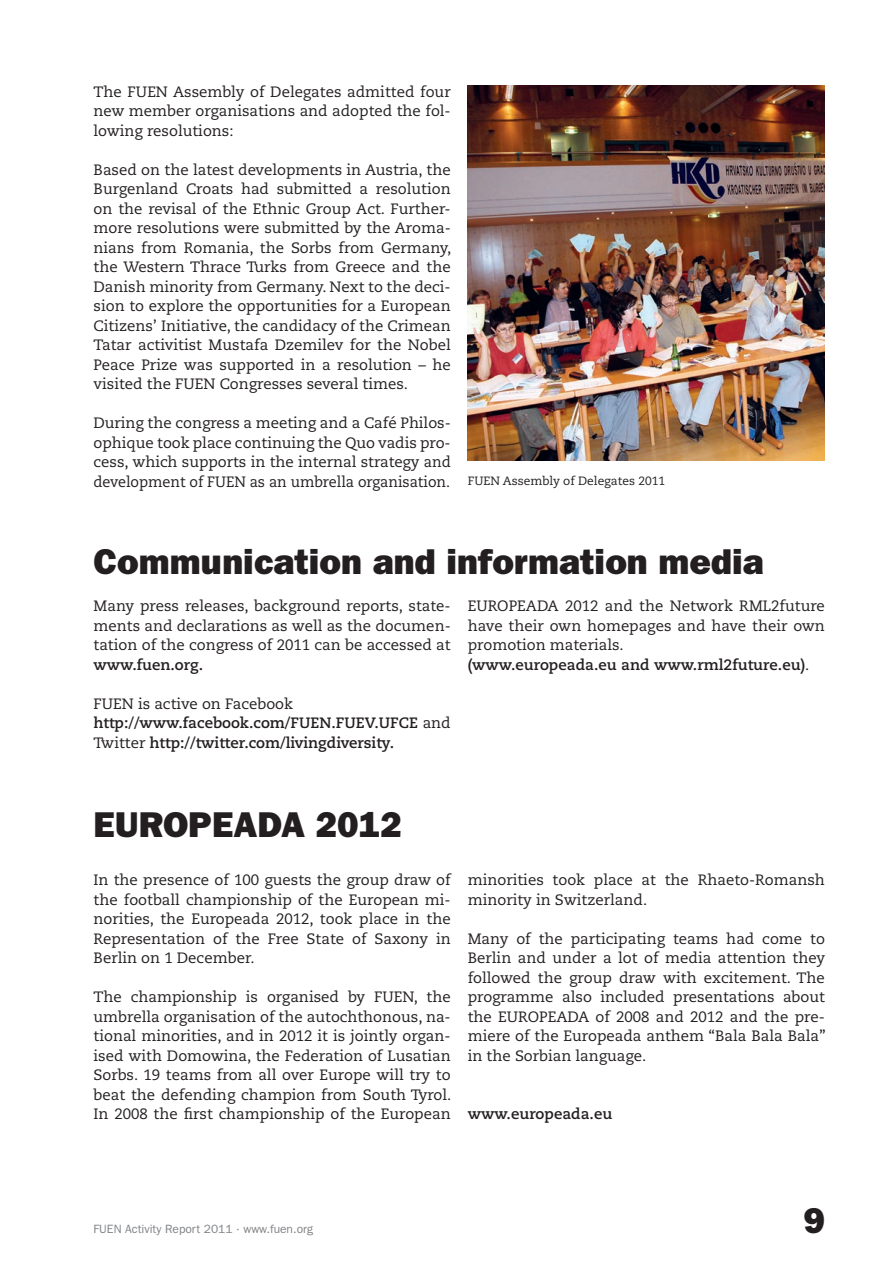
<style>
.page{position:relative;width:893px;height:1263px;background:#fff}
.page>*{position:absolute;margin:0;border:0;box-sizing:border-box;transform-origin:0 0}
.t1{font:36px "ITC Franklin Gothic Std Hvy";color:#231f20}
.t2{font:15px/19.5px "Caecilia LT Std";color:#231f20;text-align:justify}
.t3{font:700 15px/19.5px "Caecilia LT Std";color:#231f20}
.t4{font:12px "ITC Franklin Gothic Std";color:#808285}
.t5{font:12px "Caecilia LT Std";color:#231f20}
.s1{font-weight:400}
.s2{font-weight:700}
</style>
<div class="page">
<img style="left:468px;top:85px;width:357px;height:375px">
<p class="t2" style="left:94px;top:82px;width:359px">The FUEN Assembly of Delegates admitted four new member organisations and adopted the fol&shy;lowing resolutions:</p>
<p class="t2" style="left:94px;top:160px;width:359px">Based on the latest developments in Austria, the Burgenland Croats had submitted a resolution on the revisal of the Ethnic Group Act. Further&shy;more resolutions were submitted by the Aroma&shy;nians from Romania, the Sorbs from Germany, the Western Thrace Turks from Greece and the Danish minority from Germany. Next to the deci&shy;sion to explore the opportunities for a European Citizens’ Initiative, the candidacy of the Crimean Tatar activitist Mustafa Dzemilev for the Nobel Peace Prize was supported in a resolution – he visited the FUEN Congresses several times.</p>
<p class="t2" style="left:94px;top:413px;width:359px">During the congress a meeting and a Café Philos&shy;ophique took place continuing the Quo vadis pro&shy;cess, which supports in the internal strategy and development of FUEN as an umbrella organisation.</p>
<p class="t5" style="left:468px;top:474px;width:199px">FUEN Assembly of Delegates 2011</p>
<h1 class="t1" style="left:94px;top:541px;width:672px">Communication and information media</h1>
<p class="t2" style="left:94px;top:597px;width:359px">Many press releases, background reports, state&shy;ments and declarations as well as the documen&shy;tation of the congress of 2011 can be accessed at</p>
<p class="t3" style="left:94px;top:655px;width:111px">www.fuen.org.</p>
<p class="t3" style="left:94px;top:694px;width:359px"><span class="s1">FUEN is active on Facebook </span>http://www.facebook.com/FUEN.FUEV.UFCE <span class="s1">and<br>Twitter</span> http://twitter.com/livingdiversity.</p>
<p class="t2" style="left:468px;top:597px;width:359px;text-align:left">EUROPEADA 2012 and the Network RML2future have their own homepages and have their own promotion materials.<br><span class="s2">(www.europeada.eu and www.rml2future.eu)</span>.</p>
<h1 class="t1" style="left:94px;top:803px;width:70px">EUROPE</h1>
<h1 class="t1" style="left:234px;top:803px;width:170px">ADA 2012</h1>
<p class="t2" style="left:94px;top:871px;width:359px">In the presence of 100 guests the group draw of the football championship of the European mi&shy;norities, the Europeada 2012, took place in the Representation of the Free State of Saxony in Berlin on 1 December.</p>
<p class="t2" style="left:94px;top:988px;width:359px">The championship is organised by FUEN, the umbrella organisation of the autochthonous, na&shy;tional minorities, and in 2012 it is jointly organ&shy;ised with Domowina, the Federation of Lusatian Sorbs. 19 teams from all over Europe will try to beat the defending champion from South Tyrol.<br>In 2008 the first championship of the European</p>
<p class="t2" style="left:468px;top:871px;width:359px">minorities took place at the Rhaeto-Romansh minority in Switzerland.</p>
<p class="t2" style="left:468px;top:929px;width:359px">Many of the participating teams had come to Berlin and under a lot of media attention they followed the group draw with excitement. The programme also included presentations about the EUROPEADA of 2008 and 2012 and the pre&shy;miere of the Europeada anthem “Bala Bala Bala” in the Sorbian language.</p>
<p class="t3" style="left:468px;top:1105px;width:146px">www.europeada.eu</p>
<p class="t4" style="left:94px;top:1222px;width:221px">FUEN Activity Report 2011 · www.fuen.org</p>
<h1 class="t1" style="left:803px;top:1200px;width:23px">9</h1>
</div>
